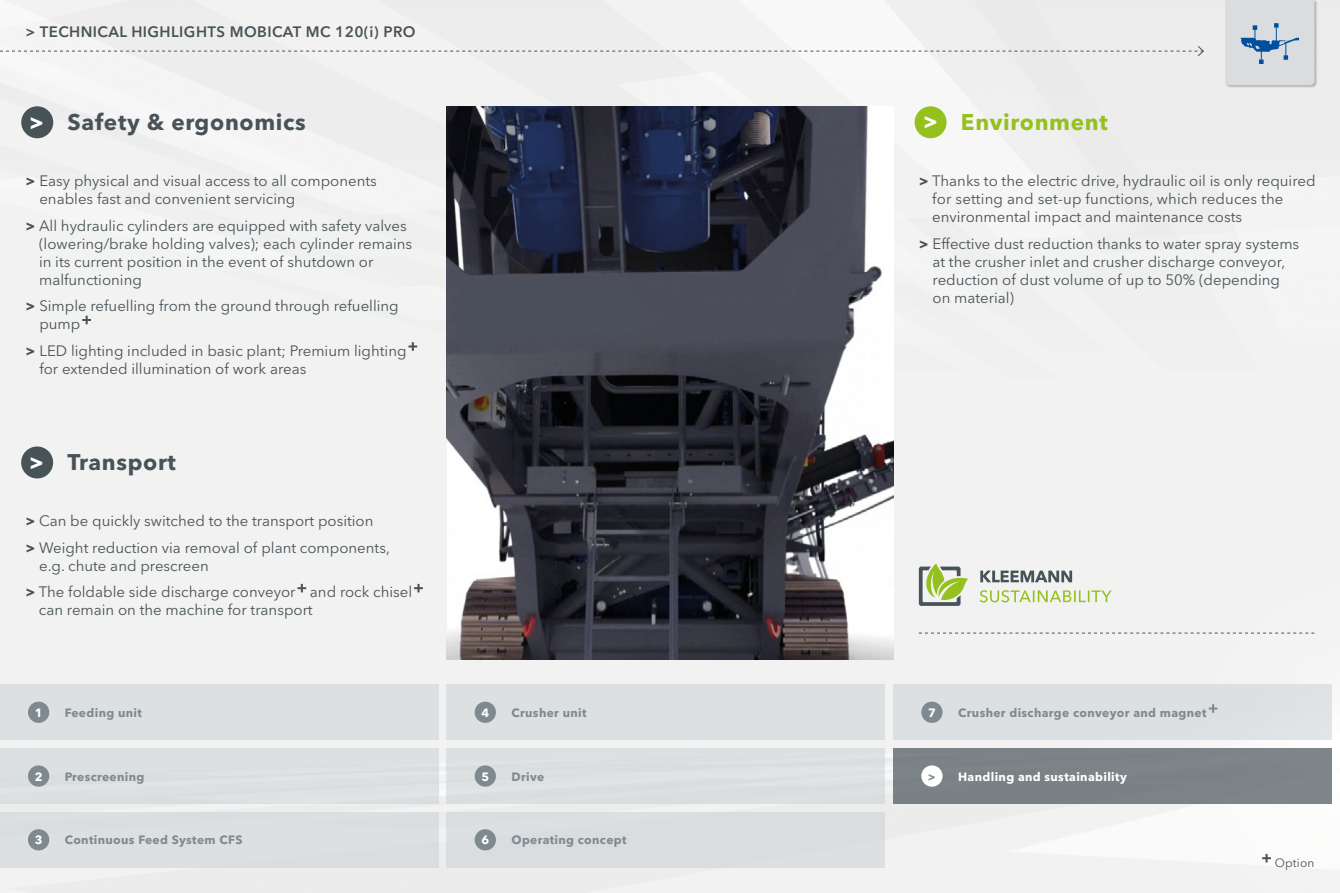
<style>
.page{position:relative;width:1340px;height:893px;background:#fff}
.page>*{position:absolute;margin:0;border:0;box-sizing:border-box;transform-origin:0 0}
.t1{font:700 22.5px "Avenir Next LT Pro";letter-spacing:.03em;color:#485358}
.t2{font:700 22.5px "Avenir Next LT Pro";letter-spacing:.03em;color:#95c11f}
.t3{font:15px/18px "Avenir Next LT Pro";color:#485358}
.t4{font:600 15px "Avenir Next LT Pro";letter-spacing:.03em;color:#485358}
.t5{font:700 12px "Avenir Next LT Pro";letter-spacing:.03em;color:#7f8a90}
.t6{font:700 12px "Avenir Next LT Pro";letter-spacing:.03em;color:#fff}
.t7{font:12px "Avenir Next LT Pro";letter-spacing:.01em;color:#485358}
.s1{color:#fff}
.s2{font-weight:700}
.s3{color:#7f8a90}
</style>
<div class="page">
<div style="left:0;top:0;width:1339px;height:893px;background:#f2f2f2"></div>
<svg style="left:82px;top:316px;width:9px;height:8px"></svg>
<svg style="left:408px;top:342px;width:9px;height:9px"></svg>
<div style="left:21px;top:106px;width:32px;height:32px;background:#485358;border-radius:50%"></div>
<svg style="left:0;top:45px;width:1204px;height:12px"></svg>
<div style="left:1224px;top:0;width:93px;height:88px;background:#000;opacity:.5"></div>
<svg style="left:1262px;top:854px;width:8px;height:8px"></svg>
<div style="left:914px;top:106px;width:32px;height:32px;background:#95c11f;border-radius:50%"></div>
<svg style="left:918px;top:563px;width:49px;height:43px"></svg>
<svg style="left:979px;top:590px;width:132px;height:12px"></svg>
<svg style="left:980px;top:571px;width:92px;height:11px"></svg>
<svg style="left:297px;top:584px;width:9px;height:8px"></svg>
<svg style="left:414px;top:584px;width:9px;height:8px"></svg>
<div style="left:21px;top:446px;width:32px;height:32px;background:#485358;border-radius:50%"></div>
<svg style="left:918px;top:633px;width:396px;height:1px"></svg>
<img style="left:446px;top:106px;width:447px;height:553px">
<div style="left:446px;top:748px;width:438px;height:56px;background:#dce0e2"></div>
<div style="left:474px;top:765px;width:22px;height:22px;background:#7f8a90;border-radius:50%"></div>
<div style="left:446px;top:812px;width:438px;height:55px;background:#d9dddf"></div>
<div style="left:474px;top:829px;width:22px;height:21px;background:#7f8a90;border-radius:50%"></div>
<div style="left:0;top:748px;width:438px;height:56px;background:#dce0e2"></div>
<div style="left:28px;top:765px;width:21px;height:22px;background:#7f8a90;border-radius:50%"></div>
<div style="left:0;top:812px;width:438px;height:55px;background:#dce0e1"></div>
<div style="left:28px;top:829px;width:21px;height:21px;background:#7f8a90;border-radius:50%"></div>
<div style="left:0;top:685px;width:438px;height:55px;background:#dce0e2"></div>
<div style="left:28px;top:702px;width:21px;height:21px;background:#7f8a90;border-radius:50%"></div>
<div style="left:446px;top:685px;width:438px;height:55px;background:#dce0e2"></div>
<div style="left:474px;top:702px;width:22px;height:21px;background:#7f8a90;border-radius:50%"></div>
<div style="left:893px;top:748px;width:438px;height:56px;background:#7b8386"></div>
<div style="left:921px;top:765px;width:21px;height:22px;background:#fff;border-radius:50%"></div>
<div style="left:893px;top:685px;width:438px;height:55px;background:#dce0e2"></div>
<svg style="left:1208px;top:704px;width:9px;height:9px"></svg>
<div style="left:921px;top:702px;width:21px;height:21px;background:#7f8a90;border-radius:50%"></div>
<svg style="left:1225px;top:0;width:89px;height:85px;background:#cbd3da"></svg>
<p class="t4" style="left:26px;top:22px;width:391px">&gt; TECHNICAL HIGHLIGHTS MOBICAT MC 120(i) PRO</p>
<h1 class="t1" style="left:29px;top:109px;width:278px"><span class="s1">&gt;</span> Safety &amp; ergonomics</h1>
<p class="t3" style="left:39px;top:172px;width:339px;text-indent:-14px"><span class="s2">&gt;</span> Easy physical and visual access to all components enables fast and convenient servicing</p>
<p class="t3" style="left:39px;top:217px;width:374px;text-indent:-13px"><span class="s2">&gt;</span> All hydraulic cylinders are equipped with safety valves (lowering/brake holding valves); each cylinder remains in its current position in the event of shutdown or malfunctioning</p>
<p class="t3" style="left:39px;top:297px;width:361px;text-indent:-14px"><span class="s2">&gt;</span> Simple refuelling from the ground through refuelling pump</p>
<p class="t3" style="left:39px;top:342px;width:369px;text-indent:-14px"><span class="s2">&gt;</span> LED lighting included in basic plant; Premium lighting for extended illumination of work areas</p>
<h1 class="t1" style="left:29px;top:449px;width:148px"><span class="s1">&gt;</span> Transport</h1>
<p class="t3" style="left:26px;top:508px;width:366px;line-height:26.5px"><span class="s2">&gt;</span> Can be quickly switched to the transport position<br><span class="s2">&gt;</span> Weight reduction via removal of plant components,</p>
<p class="t3" style="left:26px;top:552px;width:388px;line-height:26.5px;text-indent:14px">e.g. chute and prescreen<br><span class="s2">&gt;</span> The foldable side discharge conveyor and rock chisel</p>
<p class="t3" style="left:39px;top:601px;width:275px">can remain on the machine for transport</p>
<p class="t6" style="left:35px;top:705px;width:9px">1</p>
<p class="t5" style="left:65px;top:705px;width:79px">Feeding unit</p>
<p class="t6" style="left:481px;top:705px;width:9px">4</p>
<p class="t5" style="left:511px;top:705px;width:77px">Crusher unit</p>
<p class="t6" style="left:35px;top:769px;width:9px">2</p>
<p class="t5" style="left:65px;top:769px;width:81px">Prescreening</p>
<p class="t6" style="left:35px;top:833px;width:9px">3</p>
<p class="t5" style="left:65px;top:833px;width:179px">Continuous Feed System CFS</p>
<p class="t6" style="left:481px;top:769px;width:9px">5</p>
<p class="t5" style="left:511px;top:769px;width:34px">Drive</p>
<p class="t6" style="left:481px;top:833px;width:9px">6</p>
<p class="t5" style="left:511px;top:833px;width:117px">Operating concept</p>
<h1 class="t2" style="left:923px;top:109px;width:186px"><span class="s1">&gt;</span> Environment</h1>
<p class="t3" style="left:932px;top:172px;width:385px;text-indent:-13px"><span class="s2">&gt;</span> Thanks to the electric drive, hydraulic oil is only required for setting and set-up functions, which reduces the environmental impact and maintenance costs</p>
<p class="t3" style="left:932px;top:234px;width:368px;text-indent:-14px"><span class="s2">&gt;</span> Effective dust reduction thanks to water spray systems at the crusher inlet and crusher discharge conveyor, reduction of dust volume of up to 50% (depending on material)</p>
<p class="t6" style="left:928px;top:705px;width:9px">7</p>
<p class="t5" style="left:958px;top:705px;width:250px">Crusher discharge conveyor and magnet</p>
<p class="t6" style="left:927px;top:769px;width:200px"><span class="s3">&gt;</span> Handling and sustainability</p>
<p class="t7" style="left:1274px;top:856px;width:41px">Option</p>
</div>
